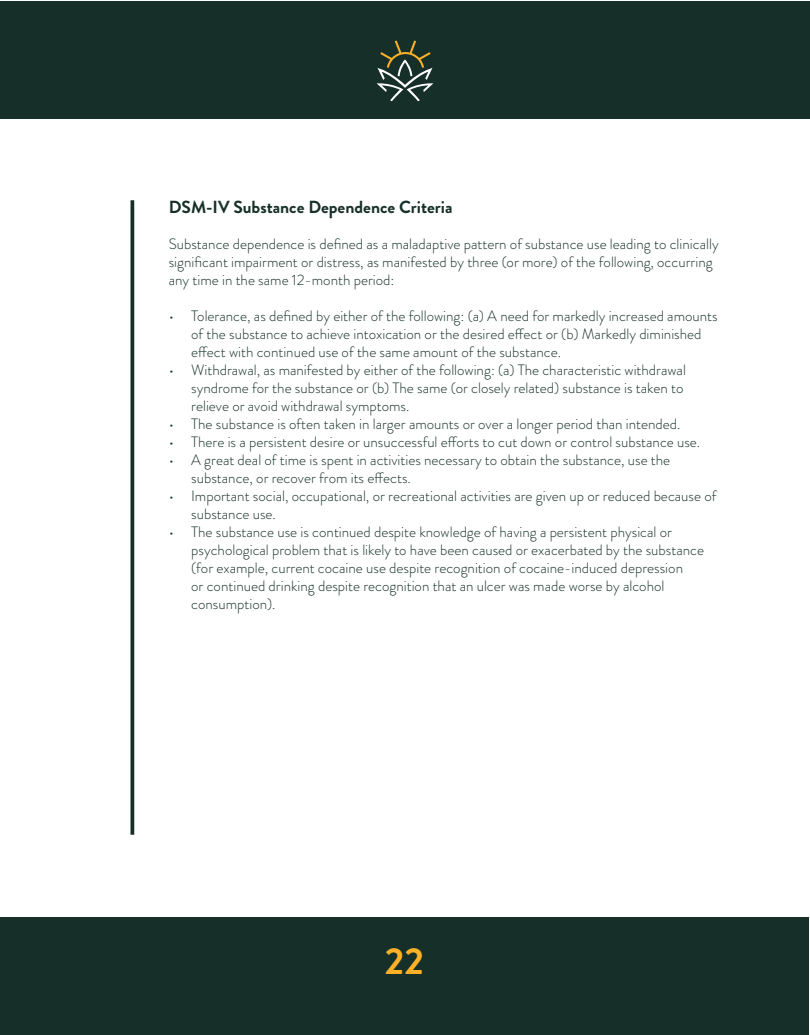
<style>
.page{position:relative;width:810px;height:1035px;background:#fff}
.page>*{position:absolute;margin:0;border:0;box-sizing:border-box;transform-origin:0 0}
.t1{font:700 37.5px "Brandon Grotesque";color:#feb127}
.subhead{font:700 17.5px "Brandon Grotesque";color:#163029}
.body{font:300 15px/18px "Brandon Grotesque";color:#163029}
</style>
<div class="page">
<div style="left:0;top:1px;width:809px;height:118px;background:#163029"></div>
<div style="left:0;top:917px;width:809px;height:118px;background:#163029"></div>
<hr style="left:131px;top:200px;width:3px;height:635px;background:#163029">
<svg style="left:377px;top:41px;width:56px;height:60px"></svg>
<p class="subhead" style="left:169px;top:194px;width:285px">DSM-IV Substance Dependence Criteria</p>
<p class="body" style="left:169px;top:234px;width:551px">Substance dependence is defined as a maladaptive pattern of substance use leading to clinically significant impairment or distress, as manifested by three (or more) of the following, occurring any time in the same 12-month period:</p>
<p class="body" style="left:191px;top:306px;width:528px;text-indent:-22px">• Tolerance, as defined by either of the following: (a) A need for markedly increased amounts of the substance to achieve intoxication or the desired effect or (b) Markedly diminished effect with continued use of the same amount of the substance.</p>
<p class="body" style="left:191px;top:360px;width:496px;text-indent:-22px">• Withdrawal, as manifested by either of the following: (a) The characteristic withdrawal syndrome for the substance or (b) The same (or closely related) substance is taken to relieve or avoid withdrawal symptoms.</p>
<p class="body" style="left:169px;top:414px;width:513px">• The substance is often taken in larger amounts or over a longer period than intended.</p>
<p class="body" style="left:169px;top:432px;width:533px">• There is a persistent desire or unsuccessful efforts to cut down or control substance use.</p>
<p class="body" style="left:191px;top:450px;width:481px;text-indent:-22px">• A great deal of time is spent in activities necessary to obtain the substance, use the substance, or recover from its effects.</p>
<p class="body" style="left:191px;top:486px;width:527px;text-indent:-22px">• Important social, occupational, or recreational activities are given up or reduced because of substance use.</p>
<p class="body" style="left:191px;top:522px;width:514px;text-indent:-22px">• The substance use is continued despite knowledge of having a persistent physical or psychological problem that is likely to have been caused or exacerbated by the substance (for example, current cocaine use despite recognition of cocaine-induced depression<br>or continued drinking despite recognition that an ulcer was made worse by alcohol consumption).</p>
<h1 class="t1" style="left:385px;top:935px;width:40px">22</h1>
</div>
